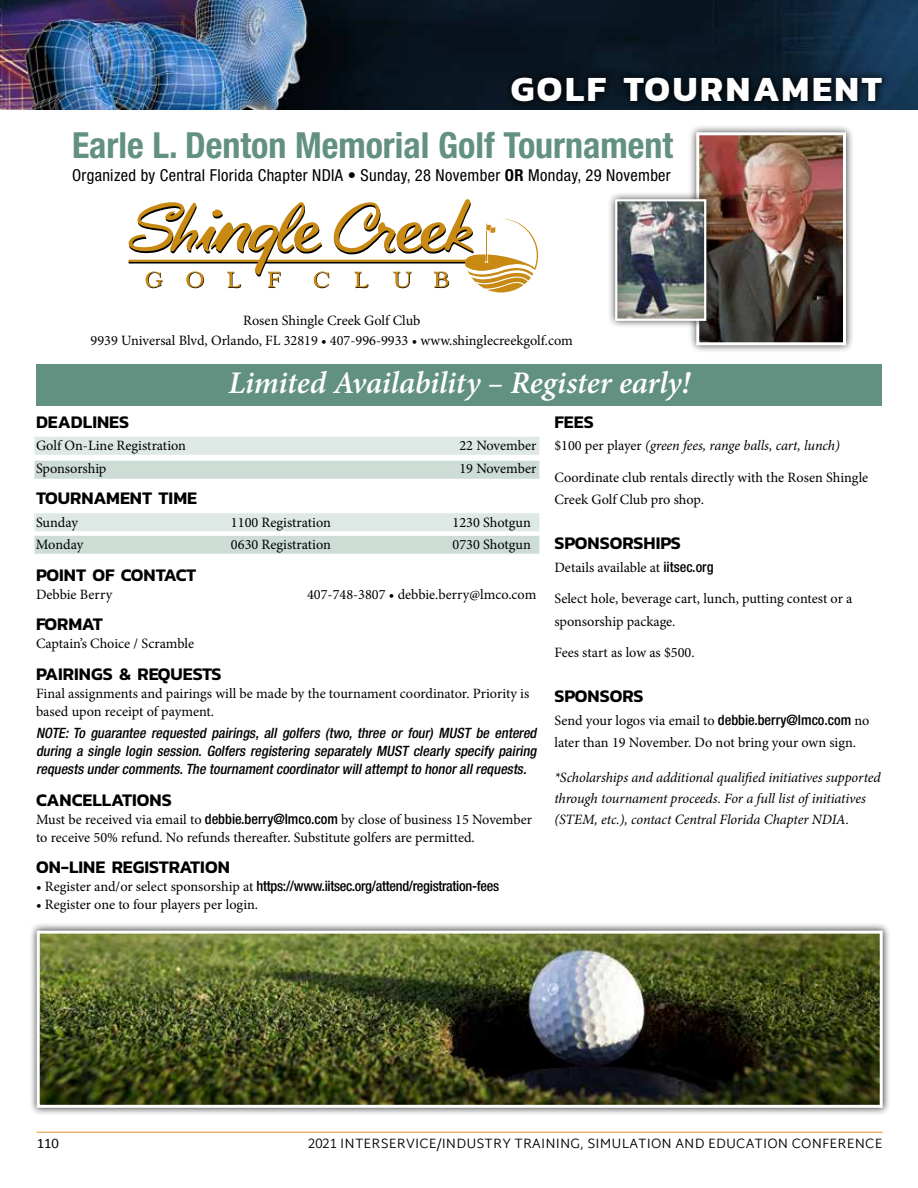
<style>
.page{position:relative;width:918px;height:1188px;background:#fff}
.page>*{position:absolute;margin:0;border:0;box-sizing:border-box;transform-origin:0 0}
.t1{font:700 condensed 36px "Helvetica Neue LT Std";color:#629081}
.t2{font:700 36px "Kanit";letter-spacing:.075em;color:#fff}
.t3{font:italic 600 31.5px "Minion Pro";letter-spacing:-.005em;color:#fff}
.t4{font:600 18px "Kanit";color:#000}
.t5{font:condensed 16.5px "Helvetica Neue LT Std";letter-spacing:.02em;color:#000}
.t6{font:14.25px/22.5px "Minion Pro";color:#000}
.t7{font:italic 500 condensed 14.25px/18px "Helvetica Neue LT Std";color:#000;text-align:justify}
.t8{font:italic 14.25px/21px "Minion Pro";letter-spacing:-.01em;color:#000}
.t9{font:500 condensed 14.25px "Helvetica Neue LT Std";letter-spacing:-.02em;color:#000}
.t10{font:300 13.5px "Martel Sans";letter-spacing:.01em;color:#000}
.t11{font:13.5px "Martel Sans";color:#000}
.s1{font-weight:700}
.s2{font-family:"Helvetica Neue LT Std";font-weight:500;font-stretch:condensed}
.s3{font-family:"Minion Pro";font-weight:400;font-stretch:normal}
.s4{font-style:normal}
</style>
<div class="page">
<hr style="left:37px;top:1132px;width:846px;height:1px;background:#ea8d30">
<img style="left:0;top:0;width:918px;height:110px">
<svg style="left:504px;top:70px;width:386px;height:39px;background:#07131d"></svg>
<div style="left:37px;top:365px;width:845px;height:41px;background:#629081"></div>
<div style="left:688px;top:124px;width:166px;height:230px;background:#000;opacity:.75"></div>
<img style="left:700px;top:136px;width:142px;height:205px">
<div style="left:696px;top:132px;width:150px;height:213px;border:3px solid #fff"></div>
<div style="left:607px;top:191px;width:107px;height:138px;background:#000;opacity:.75"></div>
<img style="left:618px;top:202px;width:85px;height:116px">
<div style="left:615px;top:199px;width:91px;height:122px;border:2px solid #fff"></div>
<svg style="left:129px;top:199px;width:409px;height:93px"></svg>
<div style="left:29px;top:923px;width:862px;height:193px;background:#000;opacity:.75"></div>
<img style="left:41px;top:935px;width:838px;height:169px">
<div style="left:37px;top:931px;width:846px;height:177px;border:3px solid #fff"></div>
<div style="left:34px;top:437px;width:505px;height:18px;background:#dee8e4"></div>
<div style="left:34px;top:461px;width:505px;height:18px;background:#cdddd6"></div>
<div style="left:34px;top:513px;width:505px;height:18px;background:#dee8e4"></div>
<div style="left:34px;top:536px;width:505px;height:18px;background:#cdddd6"></div>
<h1 class="t2" style="left:511px;top:61px;width:373px">GOLF TOURNAMENT</h1>
<h1 class="t1" style="left:72px;top:123px;width:603px">Earle L. Denton Memorial Golf Tournament</h1>
<p class="t5" style="left:72px;top:165px;width:600px">Organized by Central Florida Chapter NDIA • Sunday, 28 November <span class="s1">OR</span> Monday, 29 November</p>
<p class="t6" style="left:91px;top:311px;width:484px;line-height:19.5px;text-align:center">Rosen Shingle Creek Golf Club<br>9939 Universal Blvd, Orlando, FL 32819 • 407-996-9933 • www.shinglecreekgolf.com</p>
<h2 class="t3" style="left:229px;top:361px;width:463px">Limited Availability – Register early!</h2>
<p class="t4" style="left:36px;top:408px;width:95px">DEADLINES</p>
<p class="t6" style="left:36px;top:435px;width:152px">Golf On-Line Registration</p>
<p class="t6" style="left:459px;top:435px;width:78px">22 November</p>
<p class="t6" style="left:36px;top:457px;width:72px">Sponsorship</p>
<p class="t6" style="left:459px;top:457px;width:78px">19 November</p>
<p class="t4" style="left:36px;top:484px;width:163px">TOURNAMENT TIME</p>
<p class="t6" style="left:36px;top:511px;width:43px">Sunday</p>
<p class="t6" style="left:231px;top:511px;width:102px">1100 Registration</p>
<p class="t6" style="left:453px;top:511px;width:80px">1230 Shotgun</p>
<p class="t6" style="left:36px;top:534px;width:49px">Monday</p>
<p class="t6" style="left:231px;top:534px;width:102px">0630 Registration</p>
<p class="t6" style="left:453px;top:534px;width:80px">0730 Shotgun</p>
<p class="t4" style="left:36px;top:561px;width:162px">POINT OF CONTACT</p>
<p class="t6" style="left:36px;top:583px;width:78px">Debbie Berry</p>
<p class="t6" style="left:307px;top:583px;width:231px">407-748-3807 • debbie.berry@lmco.com</p>
<p class="t4" style="left:36px;top:610px;width:68px">FORMAT</p>
<p class="t6" style="left:36px;top:633px;width:160px">Captain’s Choice / Scramble</p>
<p class="t4" style="left:36px;top:660px;width:187px">PAIRINGS &amp; REQUESTS</p>
<p class="t6" style="left:36px;top:684px;width:495px;line-height:18px">Final assignments and pairings will be made by the tournament coordinator. Priority is based upon receipt of payment.</p>
<p class="t7" style="left:36px;top:724px;width:505px">NOTE: To guarantee requested pairings, all golfers (two, three or four) MUST be entered during a single login session. Golfers registering separately MUST clearly specify pairing requests undercomments.The tournamentcoordinatorwillattemptto honorallrequests.</p>
<p class="t4" style="left:36px;top:786px;width:137px">CANCELLATIONS</p>
<p class="t6" style="left:36px;top:810px;width:498px;line-height:18px">Must be received via email to <span class="s2">debbie.berry@lmco.com</span> by close of business 15 November to receive 50% refund. No refunds thereafter. Substitute golfers are permitted.</p>
<p class="t4" style="left:36px;top:853px;width:195px">ON-LINE REGISTRATION</p>
<p class="t9" style="left:36px;top:878px;width:465px"><span class="s3">• Register and/or select sponsorship at</span> https://www.iitsec.org/attend/registration-fees</p>
<p class="t6" style="left:36px;top:894px;width:224px">• Register one to four players per login.</p>
<p class="t4" style="left:554px;top:408px;width:41px">FEES</p>
<p class="t8" style="left:554px;top:435px;width:287px"><span class="s4">$100 per player</span> (green fees, range balls, cart, lunch)</p>
<p class="t6" style="left:554px;top:466px;width:315px">Coordinate club rentals directly with the Rosen Shingle<br>Creek Golf Club pro shop.</p>
<p class="t4" style="left:554px;top:529px;width:128px">SPONSORSHIPS</p>
<p class="t6" style="left:554px;top:556px;width:161px">Details available at <span class="s2">iitsec.org</span></p>
<p class="t6" style="left:554px;top:588px;width:300px">Select hole, beverage cart, lunch, putting contest or a sponsorship package.</p>
<p class="t6" style="left:554px;top:642px;width:142px">Fees start as low as $500.</p>
<p class="t4" style="left:554px;top:682px;width:91px">SPONSORS</p>
<p class="t6" style="left:554px;top:709px;width:317px">Send your logos via email to <span class="s2">debbie.berry@lmco.com</span> no later than 19 November. Do not bring your own sign.</p>
<p class="t8" style="left:554px;top:767px;width:328px">*Scholarships and additional qualified initiatives supported through tournament proceeds. For a full list of initiatives (STEM, etc.), contact Central Florida Chapter NDIA.</p>
<p class="t11" style="left:37px;top:1136px;width:24px">110</p>
<p class="t10" style="left:308px;top:1134px;width:576px">2021 INTERSERVICE/INDUSTRY TRAINING, SIMULATION AND EDUCATION CONFERENCE</p>
</div>
